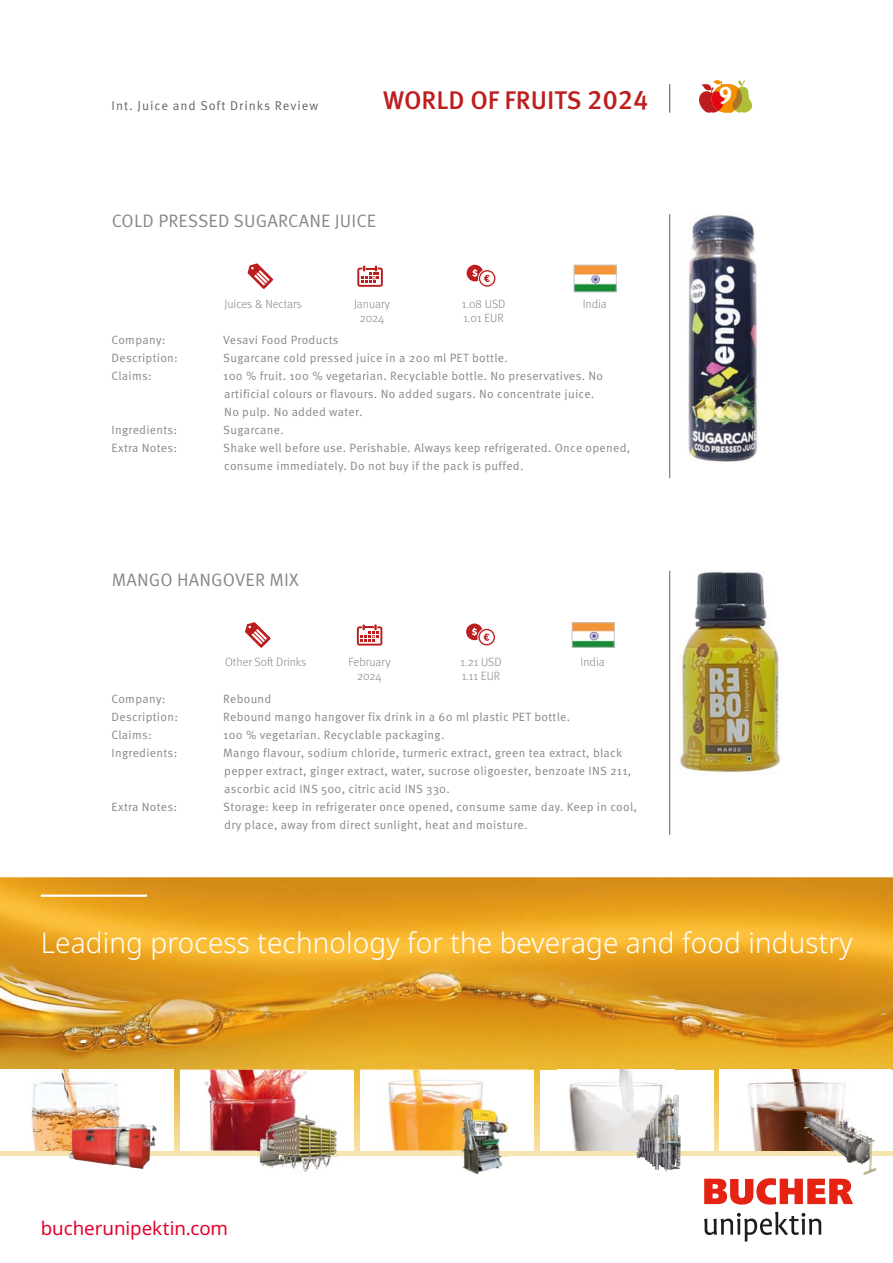
<style>
.page{position:relative;width:893px;height:1263px;background:#fff}
.page>*{position:absolute;margin:0;border:0;box-sizing:border-box;transform-origin:0 0}
.t1{font:300 28.5px "Noto Sans";letter-spacing:.005em;color:#fff}
.t2{font:500 25.5px "Meta Pro";color:#bd1e1e}
.t3{font:700 24px "Meta Pro";color:#fff}
.t4{font:18.75px "Noto Sans";letter-spacing:-.005em;color:#e4032e}
.t5{font:18px "Meta Pro Norm";letter-spacing:.01em;color:#878787}
.t6{font:12.75px "Meta Pro Norm";letter-spacing:.075em;color:#646363}
.t7{font:12px/18px "Meta Pro Norm";letter-spacing:.025em;color:#878787}
.t8{font:300 12px/14.4px "Meta Pro";color:#878787;text-align:center}
.s1{font-size:27px}
</style>
<div class="page">
<svg style="left:699px;top:80px;width:54px;height:33px"></svg>
<svg style="left:669px;top:84px;width:1px;height:29px"></svg>
<hr style="left:669px;top:214px;width:1px;height:264px;background:#646363">
<hr style="left:669px;top:571px;width:1px;height:264px;background:#646363">
<img style="left:0;top:877px;width:893px;height:279px">
<svg style="left:704px;top:1178px;width:149px;height:26px"></svg>
<svg style="left:704px;top:1212px;width:117px;height:30px"></svg>
<div style="left:540px;top:1070px;width:173px;height:80px;background:#fff"></div>
<img style="left:569px;top:1070px;width:94px;height:80px">
<img style="left:0;top:1070px;width:174px;height:80px">
<img style="left:720px;top:1070px;width:171px;height:80px">
<div style="left:360px;top:1070px;width:174px;height:80px;background:#fff"></div>
<img style="left:388px;top:1070px;width:120px;height:80px">
<img style="left:462px;top:1108px;width:45px;height:65px">
<img style="left:69px;top:1124px;width:86px;height:45px">
<img style="left:637px;top:1094px;width:44px;height:78px">
<img style="left:804px;top:1111px;width:73px;height:64px">
<div style="left:180px;top:1070px;width:174px;height:80px;background:#fff"></div>
<img style="left:205px;top:1070px;width:103px;height:80px">
<img style="left:258px;top:1118px;width:80px;height:54px">
<img style="left:258px;top:1114px;width:50px;height:36px">
<hr style="left:41px;top:894px;width:106px;height:3px;background:#fff">
<img style="left:679px;top:572px;width:102px;height:201px">
<svg style="left:466px;top:623px;width:17px;height:17px"></svg>
<svg style="left:472px;top:628px;width:24px;height:18px"></svg>
<svg style="left:357px;top:624px;width:25px;height:22px"></svg>
<svg style="left:245px;top:622px;width:26px;height:26px"></svg>
<img style="left:574px;top:624px;width:39px;height:22px">
<div style="left:572px;top:622px;width:43px;height:26px;border:1px solid #c6c6c6"></div>
<img style="left:688px;top:215px;width:69px;height:247px">
<div style="left:467px;top:265px;width:16px;height:16px;background:#bd1d1d;border-radius:50%"></div>
<svg style="left:472px;top:269px;width:24px;height:19px"></svg>
<svg style="left:357px;top:266px;width:26px;height:21px"></svg>
<svg style="left:248px;top:263px;width:25px;height:26px"></svg>
<img style="left:576px;top:267px;width:39px;height:23px">
<div style="left:574px;top:265px;width:43px;height:27px;border:1px solid #c6c6c6"></div>
<p class="t6" style="left:112px;top:101px;width:208px">Int. Juice and Soft Drinks Review</p>
<h2 class="t2" style="left:383px;top:86px;width:267px">WORLD OF FRUITS <span class="s1">2024</span></h2>
<h3 class="t5" style="left:112px;top:215px;width:266px">COLD PRESSED SUGARCANE JUICE</h3>
<p class="t8" style="left:462px;top:298px;width:45px;text-align:left">1.08 USD<br>1.01 EUR</p>
<p class="t8" style="left:225px;top:298px;width:79px">Juices &amp; Nectars</p>
<p class="t8" style="left:583px;top:298px;width:26px">India</p>
<p class="t8" style="left:354px;top:298px;width:38px">January<br>2024</p>
<p class="t7" style="left:112px;top:332px;width:55px">Company:</p>
<p class="t7" style="left:223px;top:332px;width:117px">Vesavi Food Products</p>
<p class="t7" style="left:112px;top:350px;width:68px">Description:</p>
<p class="t7" style="left:223px;top:350px;width:286px">Sugarcane cold pressed juice in a 200 ml PET bottle.</p>
<p class="t7" style="left:112px;top:368px;width:42px">Claims:</p>
<p class="t7" style="left:223px;top:368px;width:381px">100 % fruit. 100 % vegetarian. Recyclable bottle. No preservatives. No artificial colours or flavours. No added sugars. No concentrate juice.<br>No pulp. No added water.</p>
<p class="t7" style="left:112px;top:422px;width:67px">Ingredients:</p>
<p class="t7" style="left:223px;top:422px;width:62px">Sugarcane.</p>
<p class="t7" style="left:112px;top:440px;width:67px">Extra Notes:</p>
<p class="t7" style="left:223px;top:440px;width:409px">Shake well before use. Perishable. Always keep refrigerated. Once opened, consume immediately. Do not buy if the pack is puffed.</p>
<h3 class="t5" style="left:112px;top:573px;width:189px">MANGO HANGOVER MIX</h3>
<p class="t8" style="left:225px;top:656px;width:83px">Other Soft Drinks</p>
<p class="t8" style="left:348px;top:656px;width:44px">February<br>2024</p>
<p class="t8" style="left:460px;top:656px;width:43px">1.21 USD</p>
<p class="t8" style="left:581px;top:656px;width:26px">India</p>
<p class="t8" style="left:462px;top:670px;width:40px">1.11 EUR</p>
<p class="t7" style="left:112px;top:691px;width:55px">Company:</p>
<p class="t7" style="left:223px;top:691px;width:50px">Rebound</p>
<p class="t7" style="left:112px;top:709px;width:68px">Description:</p>
<p class="t7" style="left:223px;top:709px;width:348px">Rebound mango hangover fix drink in a 60 ml plastic PET bottle.</p>
<p class="t7" style="left:112px;top:727px;width:42px">Claims:</p>
<p class="t7" style="left:223px;top:727px;width:223px">100 % vegetarian. Recyclable packaging.</p>
<p class="t7" style="left:112px;top:745px;width:67px">Ingredients:</p>
<p class="t7" style="left:223px;top:745px;width:410px">Mango flavour, sodium chloride, turmeric extract, green tea extract, black pepper extract, ginger extract, water, sucrose oligoester, benzoate INS 211, ascorbic acid INS 500, citric acid INS 330.</p>
<p class="t7" style="left:112px;top:799px;width:67px">Extra Notes:</p>
<p class="t7" style="left:223px;top:799px;width:415px">Storage: keep in refrigerater once opened, consume same day. Keep in cool, dry place, away from direct sunlight, heat and moisture.</p>
<h3 class="t3" style="left:719px;top:81px;width:15px">9</h3>
<h1 class="t1" style="left:41px;top:922px;width:813px">Leading process technology for the beverage and food industry</h1>
<h3 class="t4" style="left:41px;top:1215px;width:189px">bucherunipektin.com</h3>
</div>
